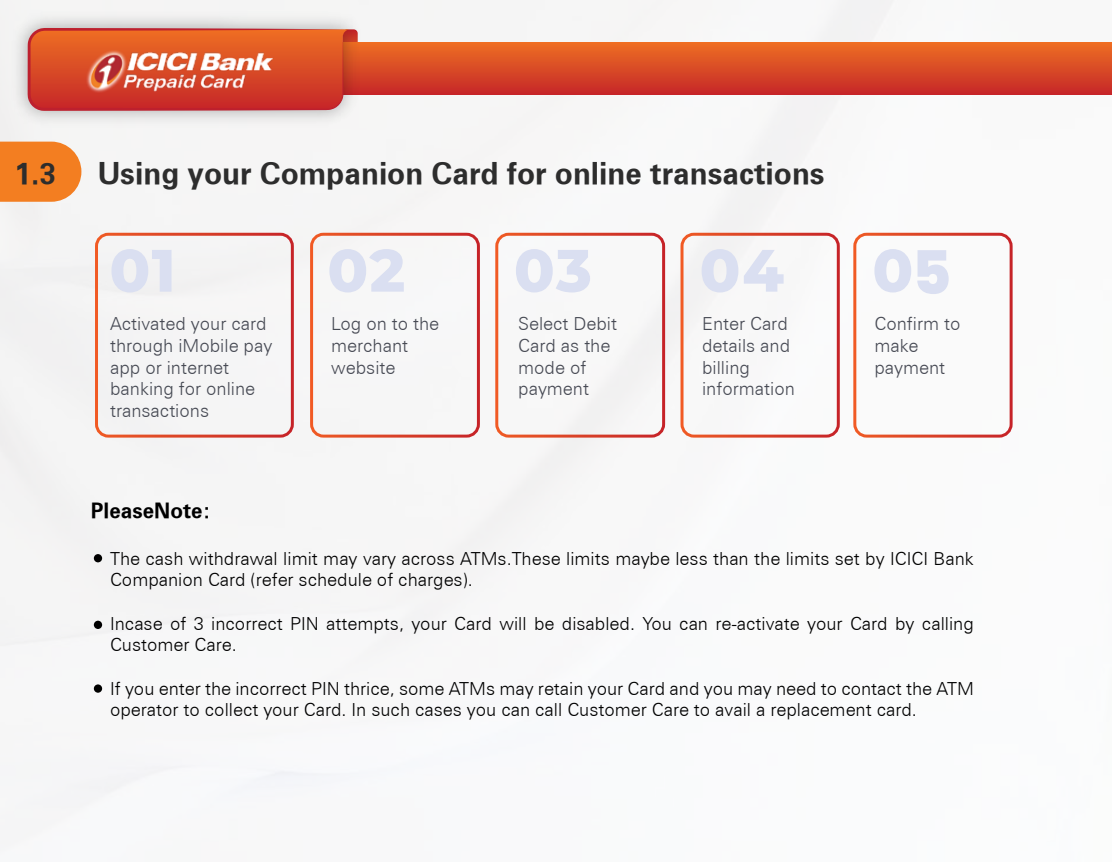
<style>
.page{position:relative;width:1112px;height:863px;background:#fff}
.page>*{position:absolute;margin:0;border:0;box-sizing:border-box;transform-origin:0 0}
.t1{font:30px "Zurich Bold BT";color:#2d2d2d}
.t2{font:21px "Zurich Bold BT";color:#000}
.t3{font:300 18px/21.6px "Zurich BT";color:#000}
.t4{font:300 18px/21.6px "Zurich BT";color:#474a54}
</style>
<div class="page">
<img style="left:0;top:0;width:1112px;height:809px">
<svg style="left:0;top:141px;width:81px;height:61px;background:#f38833"></svg>
<svg style="left:917px;top:250px;width:31px;height:44px"></svg>
<svg style="left:111px;top:249px;width:60px;height:43px"></svg>
<svg style="left:516px;top:249px;width:74px;height:43px"></svg>
<svg style="left:701px;top:249px;width:82px;height:43px"></svg>
<svg style="left:329px;top:249px;width:75px;height:43px"></svg>
<div style="left:95px;top:233px;width:199px;height:204px;border:3px solid #fff;border-radius:12px"></div>
<div style="left:310px;top:233px;width:170px;height:204px;border:3px solid #fff;border-radius:12px"></div>
<div style="left:495px;top:233px;width:170px;height:204px;border:3px solid #fff;border-radius:12px"></div>
<div style="left:680px;top:233px;width:159px;height:204px;border:3px solid #fff;border-radius:12px"></div>
<svg style="left:874px;top:249px;width:37px;height:43px"></svg>
<div style="left:853px;top:233px;width:159px;height:204px;border:3px solid #fff;border-radius:12px"></div>
<div style="left:94px;top:554px;width:8px;height:8px;background:#000;border-radius:50%"></div>
<div style="left:94px;top:620px;width:8px;height:8px;background:#000;border-radius:50%"></div>
<div style="left:94px;top:684px;width:8px;height:8px;background:#000;border-radius:50%"></div>
<div style="left:35px;top:42px;width:1077px;height:52px;background:linear-gradient(to bottom,#ee6f23,#c62928)"></div>
<img style="left:4px;top:4px;width:370px;height:129px">
<svg style="left:28px;top:28px;width:330px;height:83px;background:#d64c2d"></svg>
<img style="left:81px;top:47px;width:199px;height:45px">
<h1 class="t1" style="left:15px;top:155px;width:43px">1.3</h1>
<h1 class="t1" style="left:98px;top:155px;width:728px">Using your Companion Card for online transactions</h1>
<p class="t4" style="left:110px;top:313px;width:164px">Activated your card through iMobile pay app or internet banking for online transactions</p>
<p class="t4" style="left:331px;top:313px;width:109px">Log on to the merchant website</p>
<p class="t4" style="left:518px;top:313px;width:100px">Select Debit<br>Card as the mode of payment</p>
<p class="t4" style="left:702px;top:313px;width:94px">Enter Card details and billing information</p>
<p class="t4" style="left:874px;top:313px;width:87px">Confirm to make payment</p>
<p class="t2" style="left:91px;top:497px;width:121px">PleaseNote:</p>
<p class="t3" style="left:110px;top:547px;width:865px">The cash withdrawal limit may vary across ATMs.These limits maybe less than the limits set by ICICI Bank<br>Companion Card (refer schedule of charges).</p>
<p class="t3" style="left:110px;top:612px;width:865px">Incase of 3 incorrect PIN attempts, your Card will be disabled. You can re-activate your Card by calling<br>Customer Care.</p>
<p class="t3" style="left:110px;top:677px;width:865px">If you enter the incorrect PIN thrice, some ATMs may retain your Card and you may need to contact the ATM operator to collect your Card. In such cases you can call Customer Care to avail a replacement card.</p>
</div>
